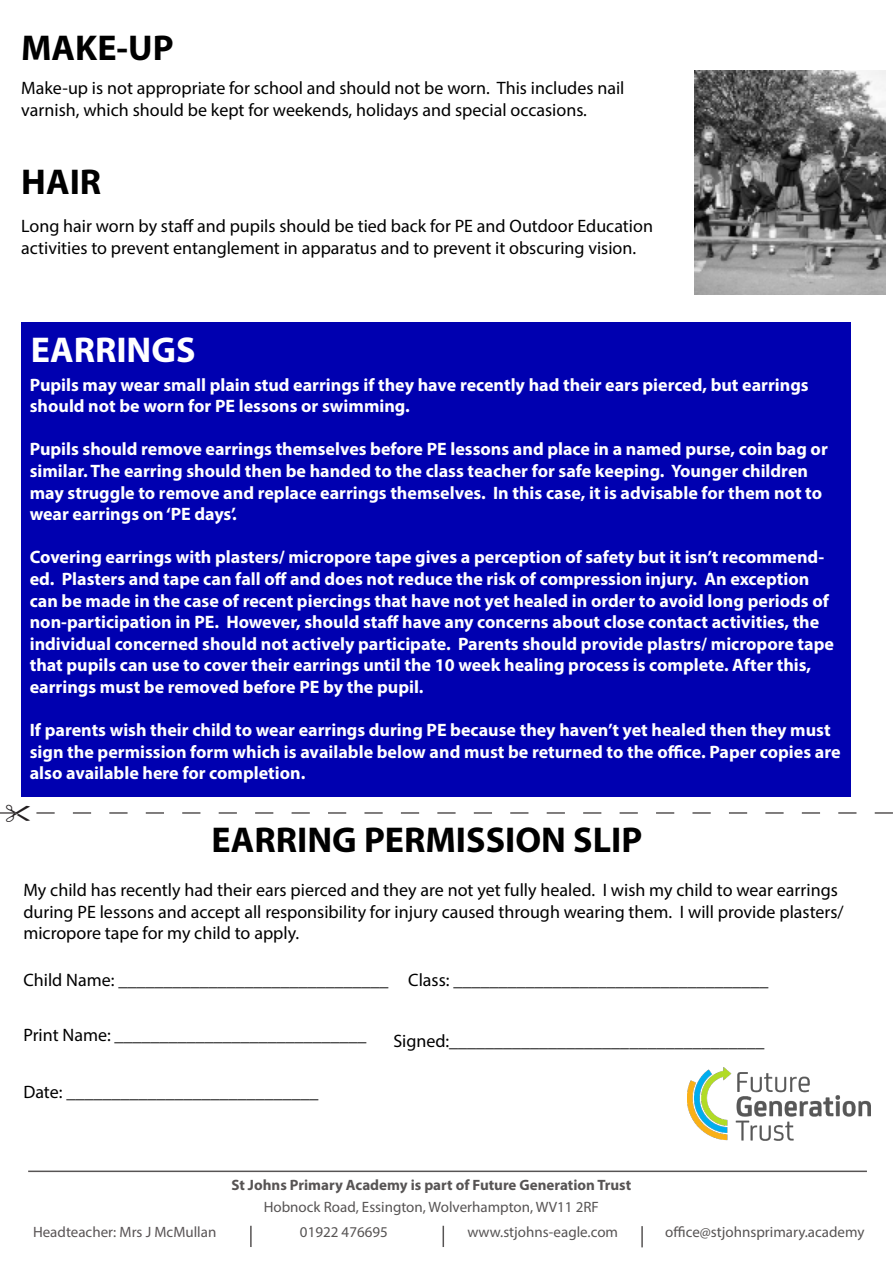
<style>
.page{position:relative;width:893px;height:1263px;background:#fff}
.page>*{position:absolute;margin:0;border:0;box-sizing:border-box;transform-origin:0 0}
.t1{font:700 36px "Myriad Pro";color:#000}
.t2{font:700 36px "Myriad Pro";color:#fff}
.t3{font:700 18px/21.6px "Myriad Pro";color:#fff}
.t4{font:18px/21.6px "Myriad Pro";color:#000}
.t5{font:15px "Myriad Pro";color:#575454}
.t6{font:700 15px "Myriad Pro";color:#575454}
.t7{font:15px "Myriad Pro";color:#595455}
</style>
<div class="page">
<div style="left:21px;top:322px;width:829px;height:475px;background:#0000b0"></div>
<img style="left:694px;top:71px;width:192px;height:223px">
<hr style="left:28px;top:1170px;width:839px;height:2px;background:#575454">
<hr style="left:250px;top:1226px;width:2px;height:21px;background:#575454">
<svg style="left:443px;top:1226px;width:1px;height:21px"></svg>
<hr style="left:641px;top:1226px;width:2px;height:21px;background:#575454">
<img style="left:688px;top:1067px;width:183px;height:74px">
<svg style="left:0;top:812px;width:893px;height:2px"></svg>
<p class="t1" style="left:21px;top:24px;width:154px">MAKE-UP</p>
<p class="t4" style="left:21px;top:77px;width:605px">Make-up is not appropriate for school and should not be worn. This includes nail varnish, which should be kept for weekends, holidays and special occasions.</p>
<p class="t1" style="left:21px;top:158px;width:82px">HAIR</p>
<p class="t4" style="left:21px;top:215px;width:633px">Long hair worn by staff and pupils should be tied back for PE and Outdoor Education activities to prevent entanglement in apparatus and to prevent it obscuring vision.</p>
<p class="t2" style="left:31px;top:326px;width:166px">EARRINGS</p>
<p class="t3" style="left:30px;top:373px;width:780px">Pupils may wear small plain stud earrings if they have recently had their ears pierced, but earrings should not be worn for PE lessons or swimming.</p>
<p class="t3" style="left:30px;top:438px;width:800px">Pupils should remove earrings themselves before PE lessons and place in a named purse, coin bag or similar. The earring should then be handed to the class teacher for safe keeping. Younger children may struggle to remove and replace earrings themselves. In this case, it is advisable for them not to wear earrings on ‘PE days’.</p>
<p class="t3" style="left:30px;top:546px;width:806px">Covering earrings with plasters/ micropore tape gives a perception of safety but it isn’t recommend&shy;ed. Plasters and tape can fall off and does not reduce the risk of compression injury. An exception can be made in the case of recent piercings that have not yet healed in order to avoid long periods of non-participation in PE. However, should staff have any concerns about close contact activities, the individual concerned should not actively participate. Parents should provide plastrs/ micropore tape that pupils can use to cover their earrings until the 10 week healing process is complete. After this, earrings must be removed before PE by the pupil.</p>
<p class="t3" style="left:30px;top:719px;width:812px">If parents wish their child to wear earrings during PE because they haven’t yet healed then they must sign the permission form which is available below and must be returned to the office. Paper copies are also available here for completion.</p>
<p class="t1" style="left:212px;top:816px;width:432px">EARRING PERMISSION SLIP</p>
<p class="t4" style="left:23px;top:879px;width:822px">My child has recently had their ears pierced and they are not yet fully healed. I wish my child to wear earrings during PE lessons and accept all responsibility for injury caused through wearing them. I will provide plasters/ micropore tape for my child to apply.</p>
<p class="t4" style="left:23px;top:969px;width:366px">Child Name: ______________________________</p>
<p class="t4" style="left:408px;top:969px;width:362px">Class: ___________________________________</p>
<p class="t4" style="left:23px;top:1024px;width:345px">Print Name: ____________________________</p>
<p class="t4" style="left:393px;top:1029px;width:372px">Signed:___________________________________</p>
<p class="t4" style="left:23px;top:1081px;width:297px">Date: ____________________________</p>
<p class="t7" style="left:33px;top:1223px;width:185px">Headteacher: Mrs J McMullan</p>
<p class="t6" style="left:231px;top:1175px;width:401px">St Johns Primary Academy is part of Future Generation Trust</p>
<p class="t5" style="left:300px;top:1223px;width:89px">01922 476695</p>
<p class="t5" style="left:467px;top:1223px;width:152px">www.stjohns-eagle.com</p>
<p class="t5" style="left:665px;top:1223px;width:201px">office@stjohnsprimary.academy</p>
<p class="t5" style="left:264px;top:1197px;width:337px">Hobnock Road, Essington, Wolverhampton, WV11 2RF</p>
</div>
